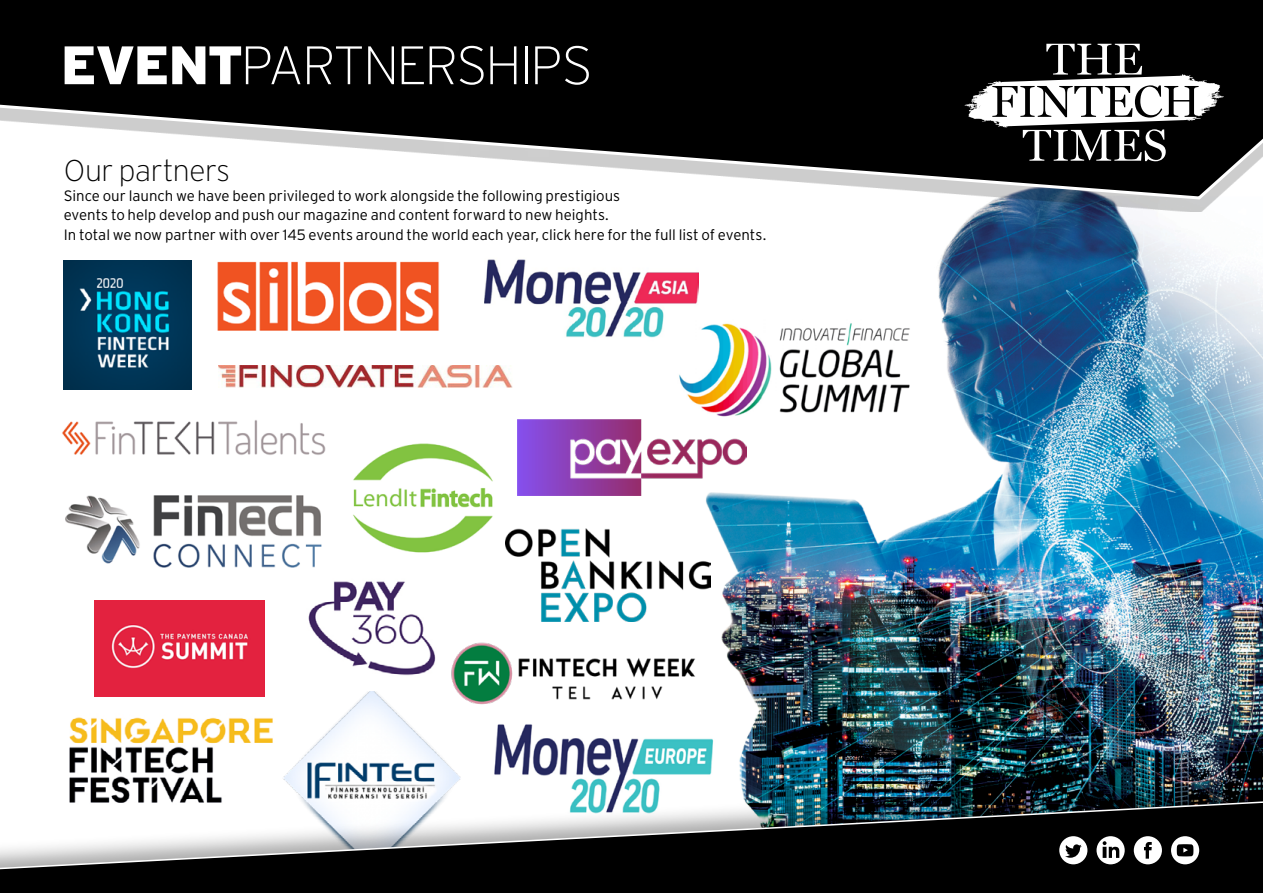
<style>
.page{position:relative;width:1263px;height:893px;background:#fff}
.page>*{position:absolute;margin:0;border:0;box-sizing:border-box;transform-origin:0 0}
.t1{font:200 54px "Interstate";letter-spacing:-.04em;color:#fff}
.t2{font:200 30px "Interstate";letter-spacing:-.01em;color:#000}
.t3{font:300 15px/19.5px "Interstate";color:#000}
.s1{font-weight:900}
</style>
<div class="page">
<img style="left:387px;top:212px;width:876px;height:562px">
<img style="left:286px;top:691px;width:179px;height:83px">
<div style="left:0;top:774px;width:1263px;height:119px;background:#000;opacity:.35"></div>
<svg style="left:0;top:800px;width:1263px;height:93px"></svg>
<div style="left:0;top:0;width:1263px;height:212px;background:#000;opacity:.2"></div>
<svg style="left:0;top:0;width:1263px;height:201px"></svg>
<img style="left:64px;top:261px;width:128px;height:129px">
<img style="left:353px;top:441px;width:142px;height:115px">
<img style="left:95px;top:600px;width:170px;height:96px">
<img style="left:64px;top:717px;width:212px;height:92px">
<img style="left:676px;top:320px;width:236px;height:96px">
<img style="left:308px;top:576px;width:130px;height:101px">
<img style="left:449px;top:641px;width:248px;height:67px">
<img style="left:484px;top:254px;width:214px;height:88px">
<img style="left:517px;top:420px;width:230px;height:76px">
<img style="left:217px;top:258px;width:224px;height:76px">
<img style="left:488px;top:721px;width:229px;height:94px">
<img style="left:62px;top:420px;width:264px;height:35px">
<img style="left:65px;top:495px;width:257px;height:73px">
<img style="left:219px;top:366px;width:293px;height:22px">
<img style="left:506px;top:528px;width:204px;height:93px">
<svg style="left:964px;top:44px;width:260px;height:117px"></svg>
<svg style="left:1134px;top:836px;width:28px;height:28px"></svg>
<svg style="left:1171px;top:836px;width:28px;height:28px"></svg>
<svg style="left:1096px;top:836px;width:29px;height:28px"></svg>
<svg style="left:1059px;top:836px;width:28px;height:28px"></svg>
<h1 class="t1" style="left:61px;top:32px;width:534px"><span class="s1">EVENT</span>PARTNERSHIPS</h1>
<h2 class="t2" style="left:64px;top:152px;width:168px">Our partners</h2>
<p class="t3" style="left:64px;top:185px;width:704px">Since our launch we have been privileged to work alongside the following prestigious<br>events to help develop and push our magazine and content forward to new heights.<br>In total we now partner with over 145 events around the world each year, click here for the full list of events.</p>
</div>
